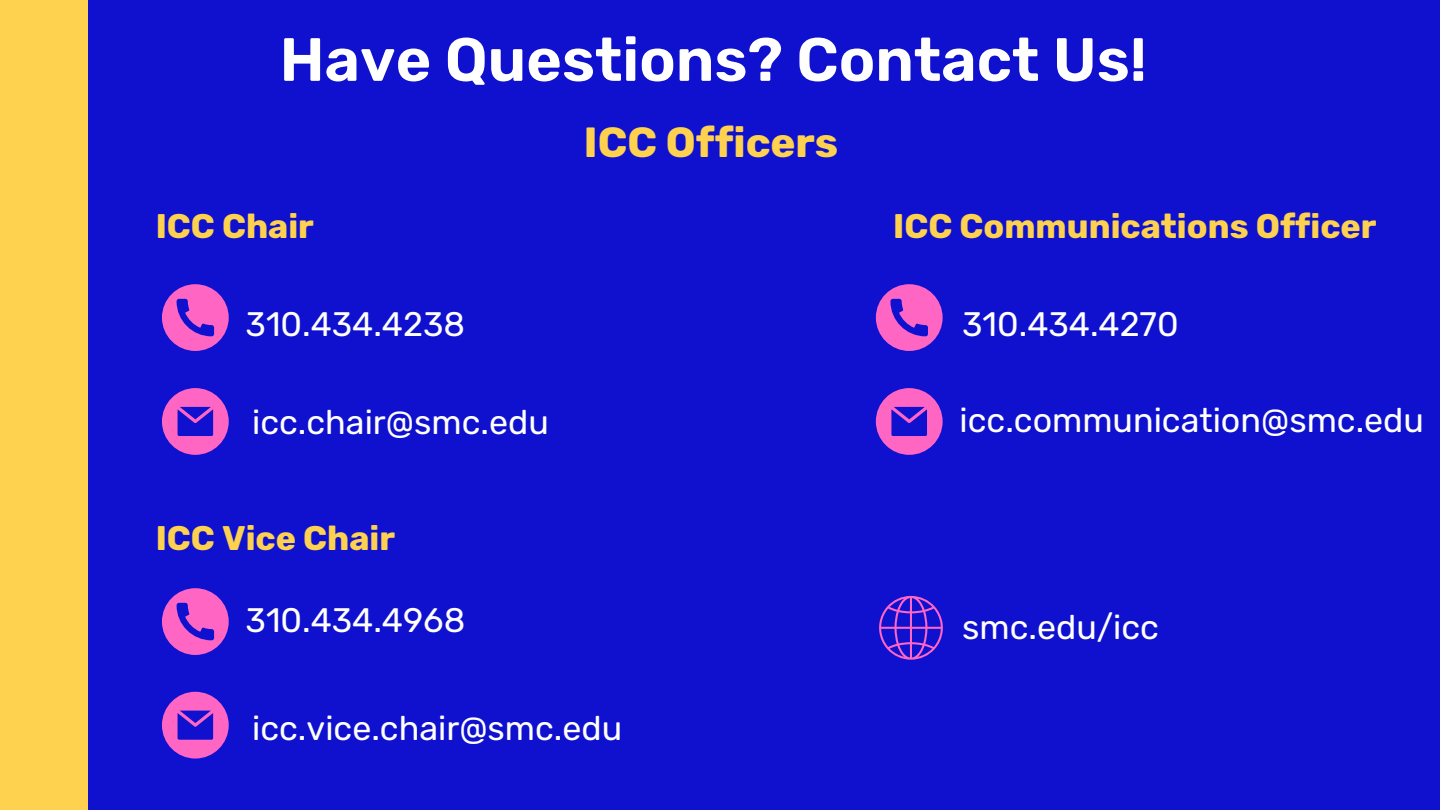
<style>
.page{position:relative;width:1440px;height:810px;background:#fff}
.page>*{position:absolute;margin:0;border:0;box-sizing:border-box;transform-origin:0 0}
.t1{font:600 61px "Rubik";color:#fff}
.t2{font:700 42px "Rubik";color:#fed14f}
.t3{font:34px "Rubik";color:#fff}
.t4{font:700 34px "Rubik";color:#fed14f}
</style>
<div class="page">
<div style="left:81px;top:0;width:1359px;height:810px;background:#0f11cf"></div>
<div style="left:0;top:0;width:88px;height:810px;background:#fed14f"></div>
<svg style="left:162px;top:284px;width:67px;height:67px"></svg>
<svg style="left:162px;top:388px;width:67px;height:67px"></svg>
<svg style="left:162px;top:588px;width:67px;height:67px"></svg>
<svg style="left:162px;top:692px;width:67px;height:67px"></svg>
<svg style="left:876px;top:284px;width:67px;height:67px"></svg>
<svg style="left:876px;top:388px;width:67px;height:67px"></svg>
<svg style="left:879px;top:596px;width:64px;height:64px"></svg>
<p class="t1" style="left:280px;top:24px;width:869px">Have Questions? Contact Us!</p>
<p class="t2" style="left:584px;top:118px;width:256px">ICC Officers</p>
<p class="t4" style="left:156px;top:206px;width:160px">ICC Chair</p>
<p class="t4" style="left:893px;top:206px;width:485px">ICC Communications Officer</p>
<p class="t3" style="left:246px;top:304px;width:221px">310.434.4238</p>
<p class="t3" style="left:252px;top:403px;width:298px">icc.chair@smc.edu</p>
<p class="t4" style="left:156px;top:518px;width:241px">ICC Vice Chair</p>
<p class="t3" style="left:246px;top:601px;width:221px">310.434.4968</p>
<p class="t3" style="left:252px;top:708px;width:372px">icc.vice.chair@smc.edu</p>
<p class="t3" style="left:962px;top:304px;width:218px">310.434.4270</p>
<p class="t3" style="left:960px;top:401px;width:466px">icc.communication@smc.edu</p>
<p class="t3" style="left:962px;top:607px;width:198px">smc.edu/icc</p>
</div>
